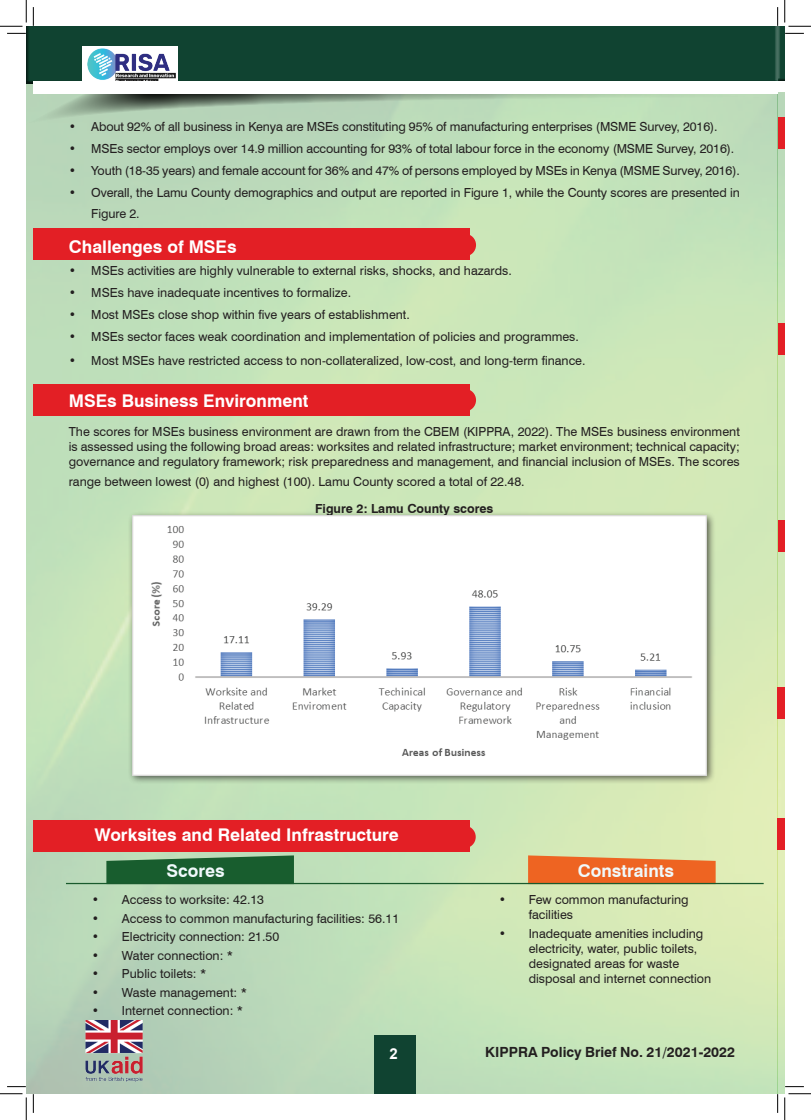
<style>
.page{position:relative;width:811px;height:1120px;background:#fff}
.page>*{position:absolute;margin:0;border:0;box-sizing:border-box;transform-origin:0 0}
.t1{font:700 17.5px "Swiss 721 BT";color:#fff}
.t2{font:700 17.5px "Swiss 721 BT";color:#f0f9fb}
.t3{font:700 15px "Arial";color:#fff}
.t4{font:700 14px "Swiss 721 BT";color:#231f20}
.t5{font:12.5px/15px "Swiss 721 BT";color:#231f20}
.t6{font:700 12.5px "Swiss 721 BT";color:#231f20}
</style>
<div class="page">
<img style="left:26px;top:129px;width:759px;height:964px">
<svg style="left:778px;top:92px;width:7px;height:25px"></svg>
<div style="left:777px;top:26px;width:8px;height:58px;background:#231f20;opacity:.75"></div>
<svg style="left:26px;top:85px;width:752px;height:44px;background:#aecaac"></svg>
<div style="left:26px;top:26px;width:752px;height:59px;background:#104331"></div>
<div style="left:33px;top:83px;width:744px;height:11px;background:#fff"></div>
<div style="left:374px;top:1034px;width:41px;height:59px;background:#104331"></div>
<img style="left:85px;top:1019px;width:58px;height:66px">
<div style="left:83px;top:46px;width:95px;height:41px;background:#fff"></div>
<img style="left:87px;top:48px;width:89px;height:33px">
<div style="left:34px;top:384px;width:436px;height:31px;background:#e31f25"></div>
<div style="left:454px;top:389px;width:22px;height:22px;background:#e31f25;border-radius:50%"></div>
<div style="left:34px;top:229px;width:436px;height:31px;background:#e31f25"></div>
<div style="left:454px;top:234px;width:22px;height:22px;background:#e31f25;border-radius:50%"></div>
<div style="left:777px;top:82px;width:8px;height:10px;background:#fff"></div>
<div style="left:33px;top:82px;width:744px;height:10px;background:#fff"></div>
<div style="left:128px;top:511px;width:588px;height:273px;background:#231f20;opacity:.75"></div>
<img style="left:133px;top:515px;width:573px;height:260px">
<div style="left:778px;top:323px;width:7px;height:31px;background:#e31f25"></div>
<div style="left:778px;top:520px;width:7px;height:31px;background:#e31f25"></div>
<div style="left:777px;top:687px;width:8px;height:31px;background:#e31f25"></div>
<div style="left:777px;top:818px;width:8px;height:31px;background:#e31f25"></div>
<div style="left:33px;top:820px;width:436px;height:31px;background:#e31f25"></div>
<div style="left:454px;top:825px;width:22px;height:22px;background:#e31f25;border-radius:50%"></div>
<div style="left:778px;top:117px;width:7px;height:31px;background:#e31f25"></div>
<svg style="left:106px;top:855px;width:188px;height:27px;background:#2b6c3e"></svg>
<svg style="left:528px;top:855px;width:187px;height:27px;background:#eb7333"></svg>
<hr style="left:66px;top:882px;width:697px;height:1px;background:#195a2d">
<svg style="left:7px;top:33px;width:19px;height:1px"></svg>
<svg style="left:785px;top:33px;width:19px;height:1px"></svg>
<svg style="left:33px;top:7px;width:1px;height:19px"></svg>
<svg style="left:33px;top:1093px;width:1px;height:19px"></svg>
<svg style="left:777px;top:7px;width:1px;height:19px"></svg>
<svg style="left:777px;top:1093px;width:1px;height:19px"></svg>
<svg style="left:0;top:0;width:27px;height:27px"></svg>
<svg style="left:0;top:1093px;width:27px;height:26px"></svg>
<svg style="left:784px;top:0;width:27px;height:27px"></svg>
<svg style="left:784px;top:1093px;width:27px;height:26px"></svg>
<p class="t5" style="left:69px;top:118px;width:650px">• About 92% of all business in Kenya are MSEs constituting 95% of manufacturing enterprises (MSME Survey, 2016).</p>
<p class="t5" style="left:69px;top:140px;width:667px">• MSEs sector employs over 14.9 million accounting for 93% of total labour force in the economy (MSME Survey, 2016).</p>
<p class="t5" style="left:69px;top:162px;width:672px">• Youth (18-35 years) and female account for 36% and 47% of persons employed by MSEs in Kenya (MSME Survey, 2016).</p>
<p class="t5" style="left:91px;top:181px;width:650px;line-height:21px;text-indent:-22px">• Overall, the Lamu County demographics and output are reported in Figure 1, while the County scores are presented in<br>Figure 2.</p>
<h1 class="t1" style="left:69px;top:236px;width:169px">Challenges of MSEs</h1>
<p class="t5" style="left:69px;top:262px;width:444px">• MSEs activities are highly vulnerable to external risks, shocks, and hazards.</p>
<p class="t5" style="left:69px;top:285px;width:284px">• MSEs have inadequate incentives to formalize.</p>
<p class="t5" style="left:69px;top:307px;width:343px">• Most MSEs close shop within five years of establishment.</p>
<p class="t5" style="left:69px;top:329px;width:512px">• MSEs sector faces weak coordination and implementation of policies and programmes.</p>
<p class="t5" style="left:69px;top:352px;width:518px">• Most MSEs have restricted access to non-collateralized, low-cost, and long-term finance.</p>
<h1 class="t1" style="left:69px;top:390px;width:241px">MSEs Business Environment</h1>
<p class="t5" style="left:69px;top:423px;width:672px;text-align:justify">The scores for MSEs business environment are drawn from the CBEM (KIPPRA, 2022). The MSEs business environment is assessed using the following broad areas: worksites and related infrastructure; market environment; technical capacity; governance and regulatory framework; risk preparedness and management, and financial inclusion of MSEs. The scores</p>
<p class="t5" style="left:69px;top:473px;width:457px">range between lowest (0) and highest (100). Lamu County scored a total of 22.48.</p>
<p class="t6" style="left:315px;top:500px;width:180px">Figure 2: Lamu County scores</p>
<h1 class="t1" style="left:94px;top:824px;width:306px">Worksites and Related Infrastructure</h1>
<h1 class="t2" style="left:166px;top:859px;width:60px">Scores</h1>
<h1 class="t2" style="left:578px;top:859px;width:98px">Constraints</h1>
<p class="t5" style="left:529px;top:891px;width:161px;text-indent:-30px">• Few common manufacturing facilities</p>
<p class="t5" style="left:529px;top:925px;width:184px;text-indent:-30px">• Inadequate amenities including electricity, water, public toilets, designated areas for waste disposal and internet connection</p>
<p class="t5" style="left:92px;top:891px;width:174px">• Access to worksite: 42.13</p>
<p class="t5" style="left:92px;top:909px;width:309px">• Access to common manufacturing facilities: 56.11</p>
<p class="t5" style="left:92px;top:928px;width:189px">• Electricity connection: 21.50</p>
<p class="t5" style="left:92px;top:946px;width:143px">• Water connection: *</p>
<p class="t5" style="left:92px;top:965px;width:116px">• Public toilets: *</p>
<p class="t5" style="left:92px;top:984px;width:157px">• Waste management: *</p>
<p class="t5" style="left:92px;top:1002px;width:153px">• Internet connection: *</p>
<p class="t3" style="left:389px;top:1043px;width:10px">2</p>
<p class="t4" style="left:485px;top:1042px;width:251px">KIPPRA Policy Brief No. 21/2021-2022</p>
</div>
